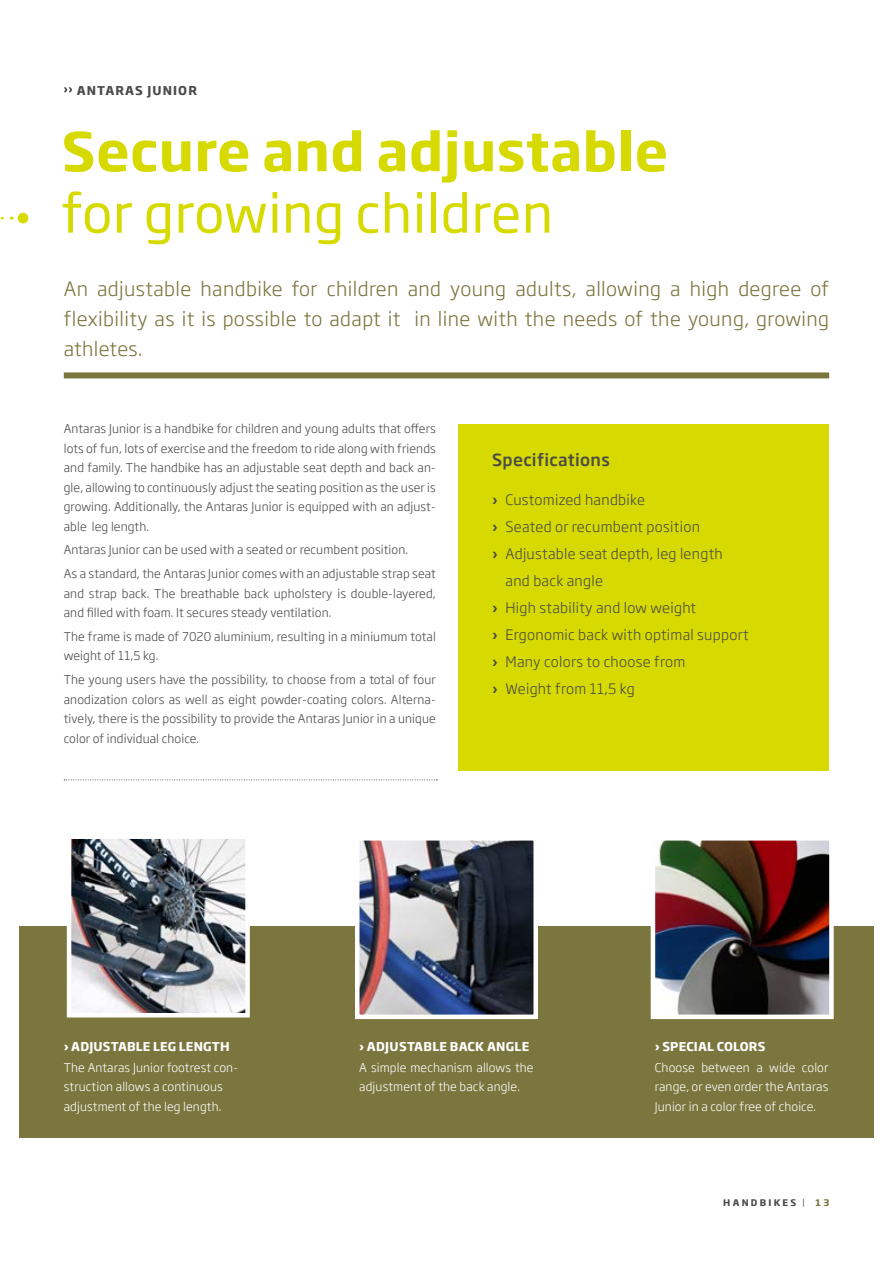
<style>
.page{position:relative;width:893px;height:1263px;background:#fff}
.page>*{position:absolute;margin:0;border:0;box-sizing:border-box;transform-origin:0 0}
.t1{font:700 52.5px "Soho Gothic Pro";letter-spacing:.01em;color:#d7da00}
.t2{font:52.5px "Soho Gothic Pro";letter-spacing:.01em;color:#d7da00}
.t3{font:300 19.5px/30px "Soho Gothic Pro";letter-spacing:.02em;color:#7b753e;text-align:justify}
.t4{font:500 16.5px "Soho Gothic Pro";letter-spacing:.02em;color:#4a4a49}
.t5{font:300 14.25px "Soho Gothic Pro";letter-spacing:.02em;color:#4a4a49}
.t6{font:300 12px/19.5px "Soho Gothic Pro";letter-spacing:.01em;color:#4a4a49}
.t7{font:300 12px/19.5px "Soho Gothic Pro";letter-spacing:.01em;color:#fff}
.t8{font:700 12px "Soho Gothic Pro";letter-spacing:.015em;color:#fff}
.t9{font:700 12px "Soho Gothic Pro";letter-spacing:.095em;color:#4a4a49}
.t10{font:700 9px "Soho Gothic Pro";letter-spacing:.25em;color:#4a4a49}
.s1{font-weight:500}
.s2{color:#7b753e}
</style>
<div class="page">
<div style="left:20px;top:926px;width:854px;height:211px;background:#7b753e"></div>
<div style="left:64px;top:372px;width:765px;height:6px;background:#7b753e"></div>
<img style="left:650px;top:840px;width:184px;height:180px">
<svg style="left:66px;top:839px;width:184px;height:179px;background:#8e9196"></svg>
<img style="left:355px;top:840px;width:183px;height:180px">
<div style="left:458px;top:424px;width:370px;height:346px;background:#d7da00"></div>
<svg style="left:64px;top:779px;width:373px;height:1px"></svg>
<svg style="left:64px;top:87px;width:8px;height:5px"></svg>
<div style="left:18px;top:213px;width:10px;height:10px;background:#d7da00;border-radius:50%"></div>
<p class="t9" style="left:77px;top:81px;width:122px">ANTARAS JUNIOR</p>
<h1 class="t1" style="left:62px;top:110px;width:608px">Secure and adjustable</h1>
<h1 class="t2" style="left:62px;top:173px;width:493px">for growing children</h1>
<h2 class="t3" style="left:64px;top:273px;width:767px">An adjustable handbike for children and young adults, allowing a high degree of flexibility as it is possible to adapt it in line with the needs of the young, growing athletes.</h2>
<p class="t6" style="left:64px;top:418px;width:374px;text-align:justify">Antaras Junior is a handbike for children and young adults that offers lots of fun, lots of exercise and the freedom to ride along with friends and family. The handbike has an adjustable seat depth and back an&shy;gle, allowing to continuously adjust the seating position as the user is growing. Additionally, the Antaras Junior is equipped with an adjust&shy;able leg length.</p>
<p class="t6" style="left:64px;top:537px;width:374px;line-height:23.7px">Antaras Junior can be used with a seated or recumbent position.<br>As a standard, the Antaras Junior comes with an adjustable strap seat</p>
<p class="t6" style="left:64px;top:583px;width:374px">and strap back. The breathable back upholstery is double-layered, and filled with foam. It secures steady ventilation.</p>
<p class="t6" style="left:64px;top:626px;width:374px">The frame is made of 7020 aluminium, resulting in a miniumum total weight of 11,5 kg.</p>
<p class="t6" style="left:64px;top:669px;width:374px;text-align:justify">The young users have the possibility, to choose from a total of four anodization colors as well as eight powder-coating colors. Alterna&shy;tively, there is the possibility to provide the Antaras Junior in a unique color of individual choice.</p>
<h3 class="t4" style="left:492px;top:447px;width:119px">Specifications</h3>
<p class="t5" style="left:492px;top:489px;width:155px"><span class="s1">›</span> Customized handbike</p>
<p class="t5" style="left:492px;top:516px;width:209px"><span class="s1">›</span> Seated or recumbent position</p>
<p class="t5" style="left:492px;top:543px;width:232px"><span class="s1">›</span> Adjustable seat depth, leg length</p>
<p class="t5" style="left:505px;top:570px;width:99px">and back angle</p>
<p class="t5" style="left:492px;top:597px;width:206px"><span class="s1">›</span> High stability and low weight</p>
<p class="t5" style="left:492px;top:624px;width:258px"><span class="s1">›</span> Ergonomic back with optimal support</p>
<p class="t5" style="left:492px;top:651px;width:195px"><span class="s1">›</span> Many colors to choose from</p>
<p class="t5" style="left:492px;top:678px;width:144px"><span class="s1">›</span> Weight from 11,5 kg</p>
<p class="t8" style="left:64px;top:1036px;width:167px">› ADJUSTABLE LEG LENGTH</p>
<p class="t7" style="left:64px;top:1057px;width:176px">The Antaras Junior footrest con&shy;struction allows a continuous adjustment of the leg length.</p>
<p class="t8" style="left:359px;top:1036px;width:172px">› ADJUSTABLE BACK ANGLE</p>
<p class="t7" style="left:359px;top:1057px;width:176px">A simple mechanism allows the adjustment of the back angle.</p>
<p class="t8" style="left:655px;top:1036px;width:112px">› SPECIAL COLORS</p>
<p class="t7" style="left:655px;top:1057px;width:175px;text-align:justify">Choose between a wide color range, or even order the Antaras Junior in a color free of choice.</p>
<p class="t10" style="left:723px;top:1196px;width:107px">HANDBIKES <sup>|</sup> <span class="s2">13</span></p>
</div>
